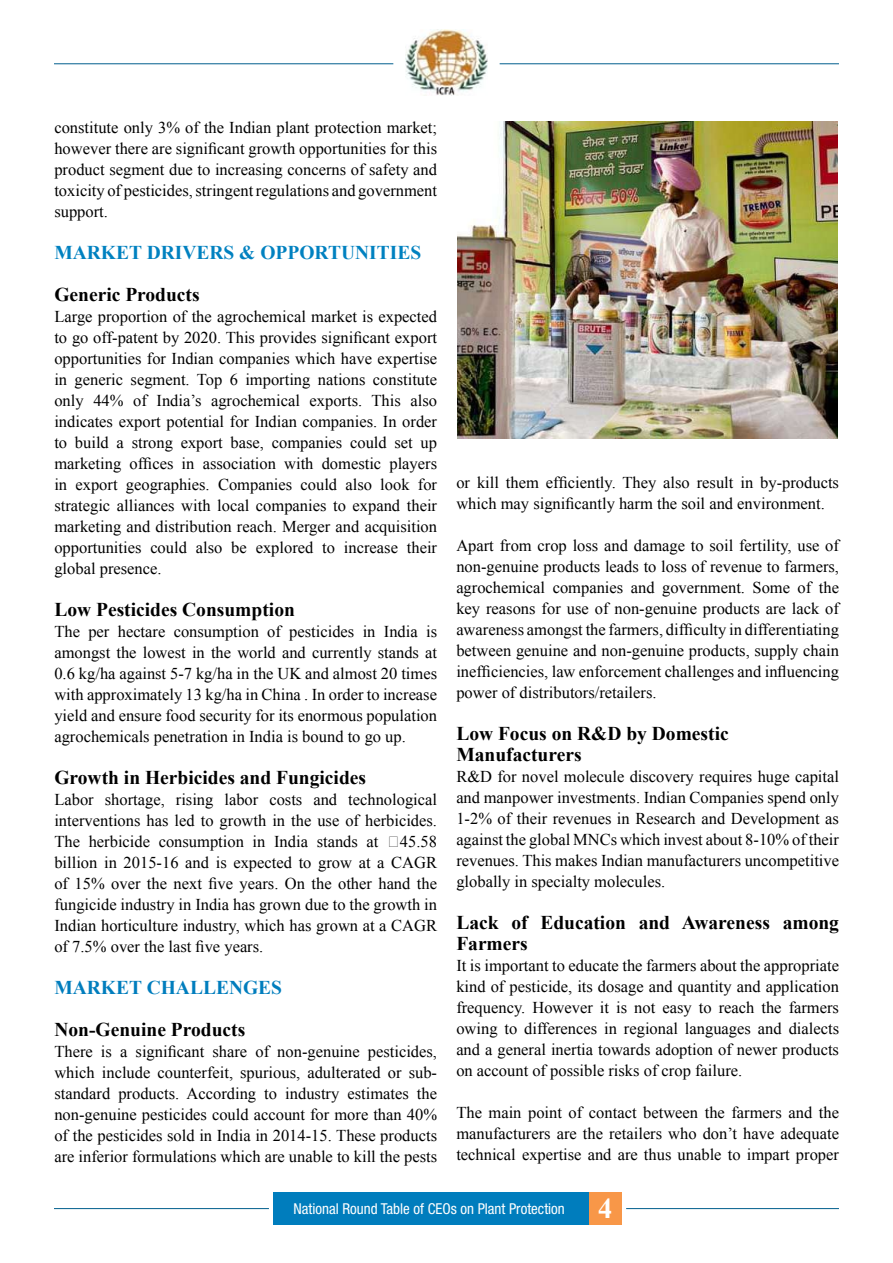
<style>
.page{position:relative;width:893px;height:1263px;background:#fff}
.page>*{position:absolute;margin:0;border:0;box-sizing:border-box;transform-origin:0 0}
.t1{font:700 19.5px/21px "Times New Roman";color:#000}
.t2{font:700 19.5px "Times New Roman";color:#0081c0}
.t3{font:700 19.5px "Times New Roman";color:#007dbd}
.t4{font:16.5px/21px "Times New Roman";color:#000;text-align:justify}
.t5{font:condensed 15px "Helvetica Neue LT Std";color:#fff}
.s1{font-family:"Times New Roman";font-weight:700;font-stretch:normal;font-size:28.5px}
</style>
<div class="page">
<img style="left:405px;top:29px;width:83px;height:67px">
<hr style="left:54px;top:63px;width:339px;height:1px;background:#005e8d">
<hr style="left:500px;top:63px;width:339px;height:1px;background:#005e8d">
<div style="left:283px;top:1192px;width:339px;height:32px;background:#f89748"></div>
<div style="left:273px;top:1192px;width:315px;height:32px;background:#007dbd"></div>
<hr style="left:54px;top:1208px;width:215px;height:1px;background:#005e8d">
<hr style="left:626px;top:1208px;width:213px;height:1px;background:#005e8d">
<img style="left:457px;top:122px;width:380px;height:316px">
<p class="t4" style="left:54px;top:117px;width:384px">constitute only 3% of the Indian plant protection market; however there are significant growth opportunities for this product segment due to increasing concerns of safety and toxicity of pesticides, stringent regulations and government support.</p>
<p class="t2" style="left:54px;top:239px;width:220px">Market Drivers &amp; Opp</p>
<p class="t2" style="left:299px;top:239px;width:120px">ortunities</p>
<p class="t1" style="left:54px;top:284px;width:147px">Generic Products</p>
<p class="t4" style="left:54px;top:306px;width:384px">Large proportion of the agrochemical market is expected to go off-patent by 2020. This provides significant export opportunities for Indian companies which have expertise in generic segment. Top 6 importing nations constitute only 44% of India’s agrochemical exports. This also indicates export potential for Indian companies. In order to build a strong export base, companies could set up marketing offices in association with domestic players in export geographies. Companies could also look for strategic alliances with local companies to expand their marketing and distribution reach. Merger and acquisition opportunities could also be explored to increase their global presence.</p>
<p class="t1" style="left:54px;top:599px;width:242px">Low Pesticides Consumption</p>
<p class="t4" style="left:54px;top:621px;width:384px">The per hectare consumption of pesticides in India is amongst the lowest in the world and currently stands at 0.6 kg/ha against 5-7 kg/ha in the UK and almost 20 times with approximately 13 kg/ha in China . In order to increase yield and ensure food security for its enormous population agrochemicals penetration in India is bound to go up.</p>
<p class="t1" style="left:54px;top:767px;width:313px">Growth in Herbicides and Fungicides</p>
<p class="t4" style="left:54px;top:789px;width:384px">Labor shortage, rising labor costs and technological interventions has led to growth in the use of herbicides.<br>The herbicide consumption in India stands at ₹45.58 billion in 2015-16 and is expected to grow at a CAGR of 15% over the next five years. On the other hand the fungicide industry in India has grown due to the growth in Indian horticulture industry, which has grown at a CAGR of 7.5% over the last five years.</p>
<p class="t3" style="left:54px;top:974px;width:226px">Market Challenges</p>
<p class="t1" style="left:54px;top:1019px;width:192px">Non-Genuine Products</p>
<p class="t4" style="left:54px;top:1041px;width:384px">There is a significant share of non-genuine pesticides, which include counterfeit, spurious, adulterated or sub&shy;standard products. According to industry estimates the non-genuine pesticides could account for more than 40% of the pesticides sold in India in 2014-15. These products are inferior formulations which are unable to kill the pests</p>
<p class="t4" style="left:456px;top:472px;width:384px">or kill them efficiently. They also result in by-products which may significantly harm the soil and environment.</p>
<p class="t4" style="left:456px;top:535px;width:384px">Apart from crop loss and damage to soil fertility, use of non-genuine products leads to loss of revenue to farmers, agrochemical companies and government. Some of the key reasons for use of non-genuine products are lack of awareness amongst the farmers, difficulty in differentiating between genuine and non-genuine products, supply chain inefficiencies, law enforcement challenges and influencing power of distributors/retailers.</p>
<p class="t1" style="left:456px;top:723px;width:274px">Low Focus on R&amp;D by Domestic<br>Manufacturers</p>
<p class="t4" style="left:456px;top:766px;width:384px">R&amp;D for novel molecule discovery requires huge capital and manpower investments. Indian Companies spend only 1-2% of their revenues in Research and Development as against the global MNCs which invest about 8-10% of their revenues. This makes Indian manufacturers uncompetitive globally in specialty molecules.</p>
<p class="t1" style="left:456px;top:912px;width:384px">Lack of Education and Awareness among<br>Farmers</p>
<p class="t4" style="left:456px;top:955px;width:384px">It is important to educate the farmers about the appropriate kind of pesticide, its dosage and quantity and application frequency. However it is not easy to reach the farmers owing to differences in regional languages and dialects and a general inertia towards adoption of newer products on account of possible risks of crop failure.</p>
<p class="t4" style="left:456px;top:1102px;width:384px">The main point of contact between the farmers and the manufacturers are the retailers who don’t have adequate technical expertise and are thus unable to impart proper</p>
<p class="t5" style="left:293px;top:1200px;width:320px">National Round Table of CEOs on Plant Protection <span class="s1">4</span></p>
</div>
